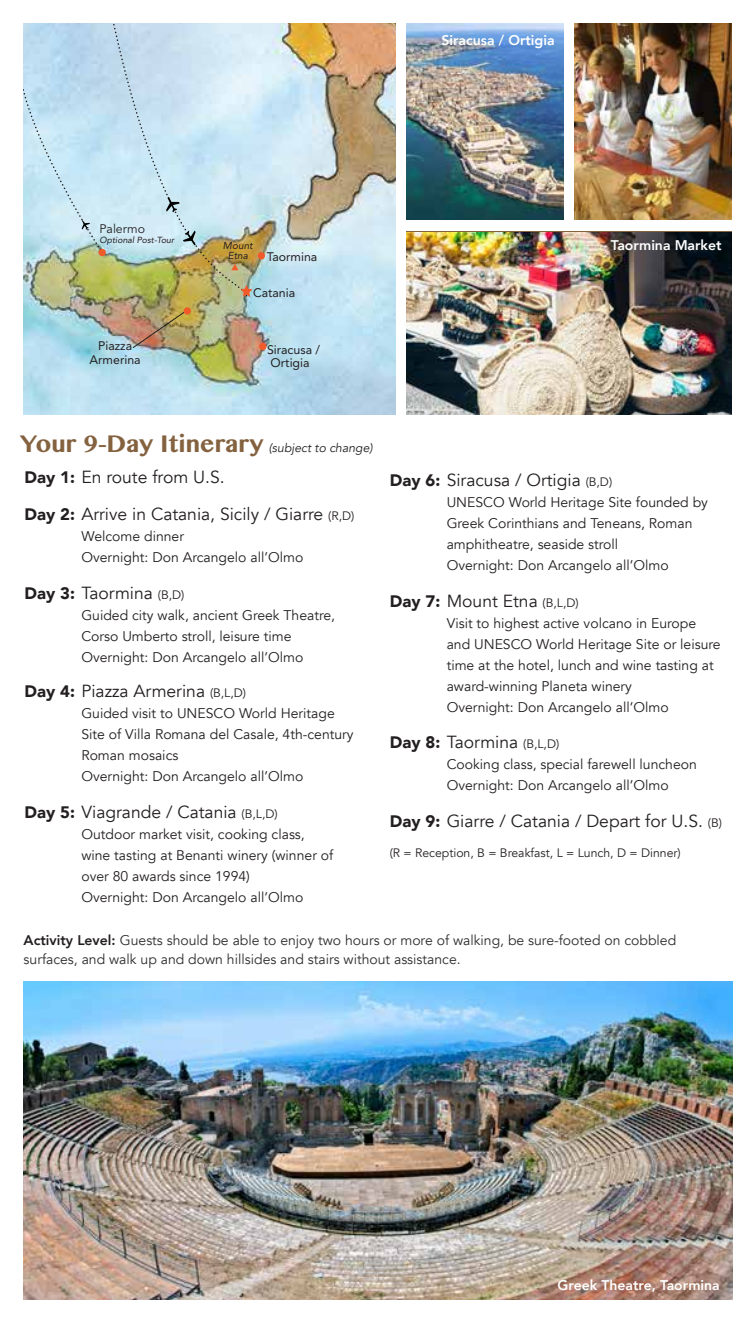
<style>
.page{position:relative;width:756px;height:1323px;background:#fff}
.page>*{position:absolute;margin:0;border:0;box-sizing:border-box;transform-origin:0 0}
.t1{font:700 28px "Khmer MN";color:#846240}
.t2{font:17.5px/36.8px "Avenir";color:#231f20}
.t3{font:14px/21px "Avenir";color:#231f20}
.t4{font:14px/19.2px "Avenir";color:#302e2f}
.t5{font:800 14px "Avenir";color:#fff}
.t6{font:12.42px/13.8px "Avenir";color:#231f20}
.t7{font:12.42px "Avenir";color:#231f20}
.t8{font:12.25px "Avenir";color:#231f20}
.t9{font:italic 12.25px "Avenir";color:#231f20}
.t10{font:italic 10.15px/10.2px "Avenir";color:#231f20;text-align:center}
.t11{font:italic 8.75px "Avenir";color:#231f20}
.s1{font-weight:900;font-size:16.62px}
.s2{font-size:12.25px}
.s3{font-weight:800;color:#231f20}
</style>
<div class="page">
<img style="left:24px;top:24px;width:372px;height:390px">
<svg style="left:24px;top:24px;width:225px;height:274px;background:#c2dada"></svg>
<svg style="left:166px;top:197px;width:14px;height:15px"></svg>
<svg style="left:183px;top:231px;width:13px;height:14px"></svg>
<svg style="left:82px;top:220px;width:8px;height:10px"></svg>
<img style="left:132px;top:309px;width:56px;height:40px">
<svg style="left:241px;top:285px;width:11px;height:12px"></svg>
<div style="left:98px;top:249px;width:8px;height:7px;background:#f15a29;border-radius:50%"></div>
<div style="left:184px;top:307px;width:7px;height:8px;background:#f15a29;border-radius:50%"></div>
<div style="left:259px;top:343px;width:8px;height:7px;background:#f15a29;border-radius:50%"></div>
<svg style="left:231px;top:264px;width:8px;height:6px"></svg>
<div style="left:258px;top:252px;width:7px;height:8px;background:#f15a29;border-radius:50%"></div>
<img style="left:406px;top:24px;width:158px;height:195px">
<img style="left:406px;top:232px;width:326px;height:183px">
<img style="left:574px;top:24px;width:158px;height:195px">
<img style="left:24px;top:982px;width:708px;height:317px">
<p class="t7" style="left:100px;top:222px;width:47px">Palermo</p>
<p class="t11" style="left:100px;top:235px;width:76px">Optional Post-Tour</p>
<p class="t6" style="left:90px;top:339px;width:53px;text-align:center">Piazza<br>Armerina</p>
<p class="t10" style="left:223px;top:241px;width:31px">Mount<br>Etna</p>
<p class="t6" style="left:267px;top:249px;width:52px">Taormina</p>
<p class="t6" style="left:253px;top:285px;width:44px">Catania</p>
<p class="t6" style="left:267px;top:342px;width:55px">Siracusa /<br>Ortigia</p>
<p class="t5" style="left:441px;top:29px;width:115px">Siracusa / Ortigia</p>
<p class="t5" style="left:611px;top:234px;width:112px">Taormina Market</p>
<h1 class="t1" style="left:20px;top:426px;width:245px">Your 9-Day Itinerary</h1>
<p class="t2" style="left:25px;top:459px;width:331px"><span class="s1">Day 1:</span> En route from U.S.<br><span class="s1">Day 2:</span> Arrive in Catania, Sicily / Giarre <span class="s2">(R,D)</span></p>
<p class="t3" style="left:81px;top:526px;width:223px">Welcome dinner<br>Overnight: Don Arcangelo all’Olmo</p>
<p class="t2" style="left:25px;top:575px;width:161px"><span class="s1">Day 3:</span> Taormina <span class="s2">(B,D)</span></p>
<p class="t3" style="left:81px;top:605px;width:255px">Guided city walk, ancient Greek Theatre,<br>Corso Umberto stroll, leisure time<br>Overnight: Don Arcangelo all’Olmo</p>
<p class="t2" style="left:25px;top:673px;width:223px"><span class="s1">Day 4:</span> Piazza Armerina <span class="s2">(B,L,D)</span></p>
<p class="t3" style="left:81px;top:703px;width:274px">Guided visit to UNESCO World Heritage Site of Villa Romana del Casale, 4th-century Roman mosaics<br>Overnight: Don Arcangelo all’Olmo</p>
<p class="t2" style="left:25px;top:793px;width:255px"><span class="s1">Day 5:</span> Viagrande / Catania <span class="s2">(B,L,D)</span></p>
<p class="t3" style="left:81px;top:823px;width:253px">Outdoor market visit, cooking class, wine tasting at Benanti winery (winner of over 80 awards since 1994)<br>Overnight: Don Arcangelo all’Olmo</p>
<p class="t4" style="left:24px;top:931px;width:654px"><span class="s3">Activity Level:</span> Guests should be able to enjoy two hours or more of walking, be sure-footed on cobbled surfaces, and walk up and down hillsides and stairs without assistance.</p>
<p class="t9" style="left:269px;top:440px;width:105px">(subject to change)</p>
<p class="t2" style="left:390px;top:462px;width:224px"><span class="s1">Day 6:</span> Siracusa / Ortigia <span class="s2">(B,D)</span></p>
<p class="t3" style="left:447px;top:492px;width:263px">UNESCO World Heritage Site founded by Greek Corinthians and Teneans, Roman amphitheatre, seaside stroll<br>Overnight: Don Arcangelo all’Olmo</p>
<p class="t2" style="left:390px;top:583px;width:190px"><span class="s1">Day 7:</span> Mount Etna <span class="s2">(B,L,D)</span></p>
<p class="t3" style="left:447px;top:613px;width:276px">Visit to highest active volcano in Europe and UNESCO World Heritage Site or leisure time at the hotel, lunch and wine tasting at award-winning Planeta winery<br>Overnight: Don Arcangelo all’Olmo</p>
<p class="t2" style="left:390px;top:724px;width:171px"><span class="s1">Day 8:</span> Taormina <span class="s2">(B,L,D)</span></p>
<p class="t3" style="left:447px;top:754px;width:252px">Cooking class, special farewell luncheon<br>Overnight: Don Arcangelo all’Olmo</p>
<p class="t2" style="left:390px;top:803px;width:334px"><span class="s1">Day 9:</span> Giarre / Catania / Depart for U.S. <span class="s2">(B)</span></p>
<p class="t8" style="left:390px;top:845px;width:293px">(R = Reception, B = Breakfast, L = Lunch, D = Dinner)</p>
<p class="t5" style="left:558px;top:1275px;width:164px">Greek Theatre, Taormina</p>
</div>
